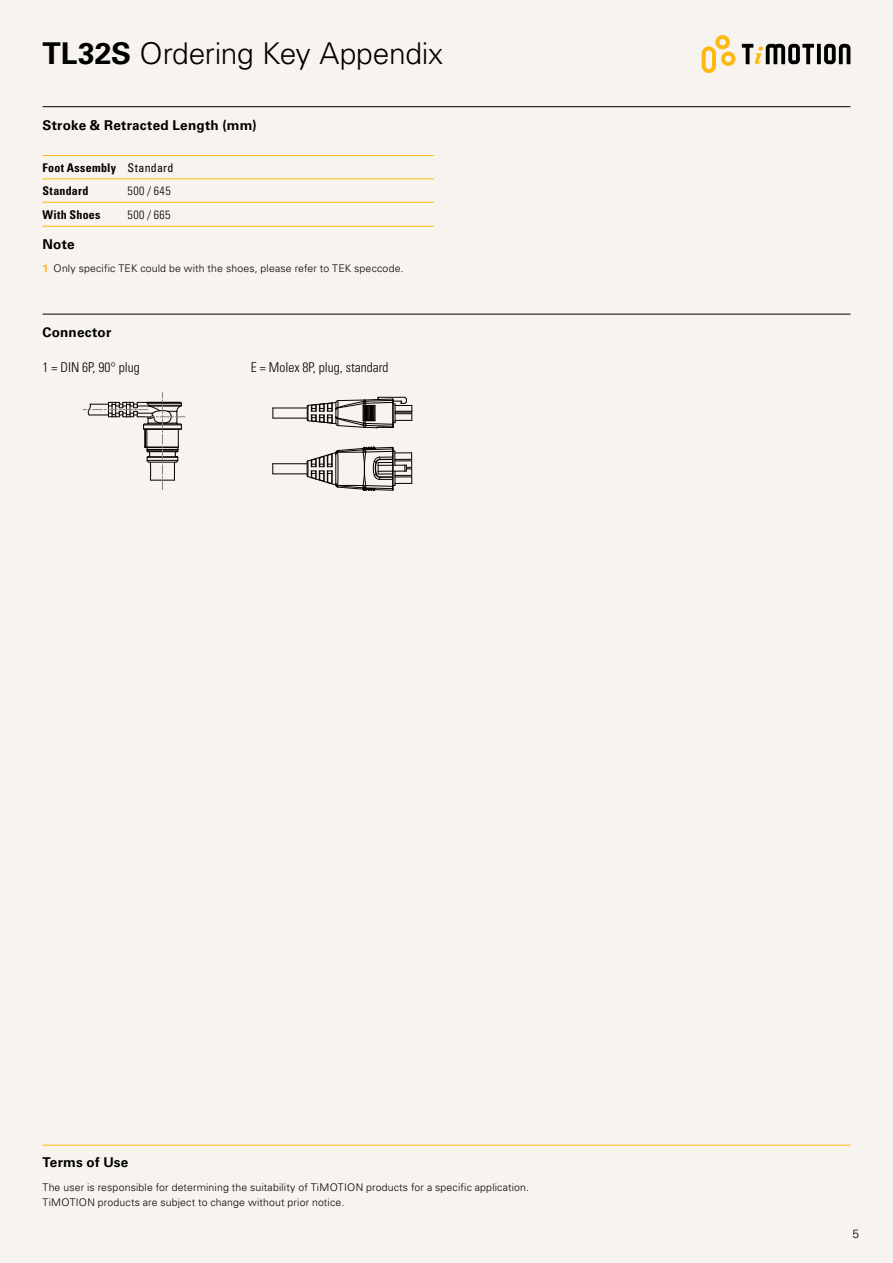
<style>
.page{position:relative;width:893px;height:1263px;background:#f7f3ef}
.page>*{position:absolute;margin:0;border:0;box-sizing:border-box;transform-origin:0 0}
.t1{font:300 30px "Univers LT Std";letter-spacing:-.01em;color:#000}
.t2{font:700 13.5px "Univers LT Std";letter-spacing:.015em;color:#000}
.t3{font:300 condensed 13.5px "Univers LT Std";color:#000}
.t4{font:700 condensed 12px/23.4px "Univers LT Std";letter-spacing:.025em;color:#000}
.t5{font:300 condensed 12px "Univers LT Std";letter-spacing:.04em;color:#000}
.t6{font:300 12px "Univers LT Std";color:#000}
.t7{font:300 10.5px/15px "Univers LT Std";letter-spacing:.015em;color:#000}
.s1{font-weight:700}
.s2{font-weight:400}
.s3{font-weight:700;color:#fdb812}
</style>
<div class="page">
<svg style="left:702px;top:35px;width:33px;height:38px"></svg>
<svg style="left:817px;top:44px;width:4px;height:20px"></svg>
<svg style="left:824px;top:44px;width:26px;height:20px"></svg>
<svg style="left:742px;top:44px;width:72px;height:20px"></svg>
<hr style="left:43px;top:106px;width:807px;height:1px;background:#000">
<hr style="left:43px;top:314px;width:807px;height:1px;background:#000">
<svg style="left:83px;top:393px;width:102px;height:97px"></svg>
<hr style="left:273px;top:463px;width:34px;height:1px;background:#030000">
<hr style="left:273px;top:474px;width:34px;height:1px;background:#030000">
<hr style="left:273px;top:408px;width:34px;height:1px;background:#030000">
<hr style="left:273px;top:418px;width:34px;height:1px;background:#030000">
<svg style="left:307px;top:397px;width:106px;height:31px"></svg>
<svg style="left:307px;top:447px;width:106px;height:44px"></svg>
<hr style="left:43px;top:1145px;width:807px;height:1px;background:#fdb812">
<hr style="left:43px;top:179px;width:85px;height:1px;background:#fdb812">
<hr style="left:128px;top:179px;width:102px;height:1px;background:#fdb812">
<hr style="left:230px;top:179px;width:102px;height:1px;background:#fdb812">
<hr style="left:332px;top:179px;width:102px;height:1px;background:#fdb812">
<hr style="left:43px;top:226px;width:85px;height:1px;background:#fdb812">
<hr style="left:128px;top:226px;width:102px;height:1px;background:#fdb812">
<hr style="left:230px;top:226px;width:102px;height:1px;background:#fdb812">
<hr style="left:332px;top:226px;width:102px;height:1px;background:#fdb812">
<hr style="left:128px;top:202px;width:102px;height:1px;background:#fdb812">
<hr style="left:230px;top:202px;width:102px;height:1px;background:#fdb812">
<hr style="left:332px;top:202px;width:102px;height:1px;background:#fdb812">
<hr style="left:43px;top:202px;width:85px;height:1px;background:#fdb812">
<hr style="left:43px;top:155px;width:85px;height:1px;background:#fdb812">
<hr style="left:128px;top:155px;width:102px;height:1px;background:#fdb812">
<hr style="left:230px;top:155px;width:102px;height:1px;background:#fdb812">
<hr style="left:332px;top:155px;width:102px;height:1px;background:#fdb812">
<h1 class="t1" style="left:43px;top:36px;width:402px"><span class="s1">TL32S</span> Ordering Key Appendix</h1>
<p class="t2" style="left:43px;top:117px;width:216px">Stroke &amp; Retracted Length (mm)</p>
<p class="t4" style="left:43px;top:156px;width:133px">Foot Assembly <span class="s2">Standard<br></span>Standard</p>
<p class="t5" style="left:128px;top:184px;width:45px">500 / 645</p>
<p class="t4" style="left:43px;top:203px;width:59px">With Shoes</p>
<p class="t5" style="left:128px;top:208px;width:44px">500 / 665</p>
<p class="t2" style="left:43px;top:236px;width:34px">Note</p>
<p class="t7" style="left:43px;top:261px;width:362px"><span class="s3">1</span> Only specific TEK could be with the shoes, please refer to TEK speccode.</p>
<p class="t2" style="left:43px;top:324px;width:70px">Connector</p>
<p class="t3" style="left:43px;top:359px;width:99px">1 = DIN 6P, 90° plug</p>
<p class="t3" style="left:251px;top:359px;width:139px">E = Molex 8P, plug, standard</p>
<p class="t2" style="left:43px;top:1155px;width:87px">Terms of Use</p>
<p class="t7" style="left:43px;top:1179px;width:488px">The user is responsible for determining the suitability of TiMOTION products for a specific application.<br>TiMOTION products are subject to change without prior notice.</p>
<p class="t6" style="left:852px;top:1226px;width:8px">5</p>
</div>
